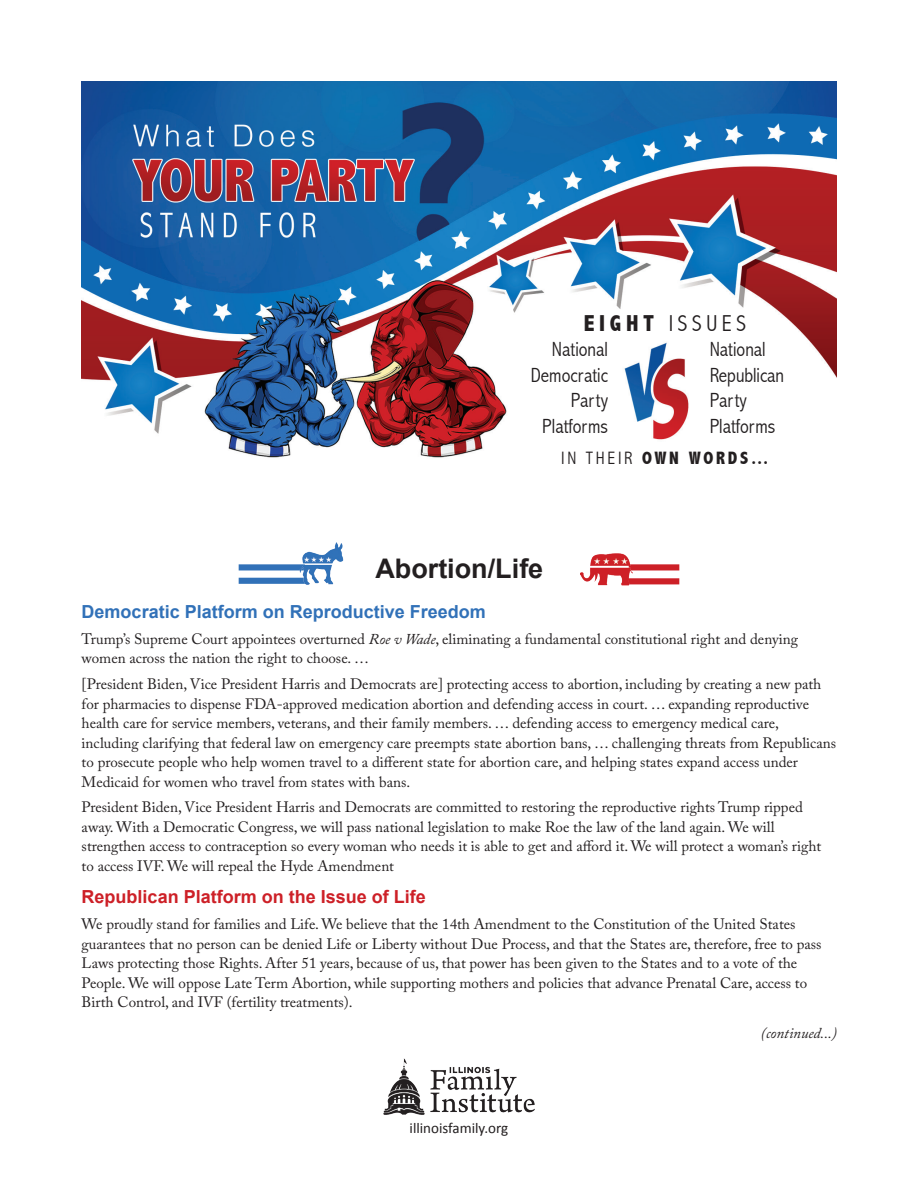
<style>
.page{position:relative;width:918px;height:1188px;background:#fff}
.page>*{position:absolute;margin:0;border:0;box-sizing:border-box;transform-origin:0 0}
.t1{font:700 27px "Arial";color:#231f20}
.t2{font:300 condensed 23.1px "Abadi";letter-spacing:.2em;color:#231f20}
.t3{font:300 condensed 20.55px/25.7px "Abadi";color:#231f20;text-align:right}
.t4{font:700 18px "Arial";color:#3171b8}
.t5{font:700 18px "Arial";color:#cd2027}
.t6{font:800 condensed 18px "Abadi";letter-spacing:.15em;color:#231f20}
.t7{font:15px/19.5px "Adobe Caslon Pro";color:#231f20}
.t8{font:15px "Calibri";color:#231f20}
.t9{font:italic 15px "Adobe Caslon Pro";color:#231f20}
.s1{font-weight:800}
.s2{font-weight:300}
.s3{font-style:italic}
</style>
<div class="page">
<img style="left:82px;top:82px;width:755px;height:376px">
<div style="left:239px;top:564px;width:66px;height:6px;background:#3171b8"></div>
<div style="left:239px;top:578px;width:67px;height:6px;background:#3171b8"></div>
<img style="left:299px;top:542px;width:44px;height:42px">
<div style="left:629px;top:564px;width:50px;height:6px;background:#cd2027"></div>
<div style="left:626px;top:578px;width:53px;height:6px;background:#cd2027"></div>
<img style="left:580px;top:553px;width:52px;height:33px">
<img style="left:383px;top:1058px;width:152px;height:57px">
<h2 class="t2" style="left:584px;top:310px;width:164px"><span class="s1">EIGHT</span> ISSUES</h2>
<h3 class="t3" style="left:710px;top:336px;width:76px;text-align:left">National<br>Republican<br>Party<br>Platforms</h3>
<p class="t6" style="left:561px;top:447px;width:209px"><span class="s2">IN THEIR</span> OWN WORDS…</p>
<h3 class="t3" style="left:531px;top:336px;width:79px">National<br>Democratic<br>Party<br>Platforms</h3>
<h1 class="t1" style="left:375px;top:551px;width:169px">Abortion/Life</h1>
<p class="t4" style="left:82px;top:599px;width:406px">Democratic Platform on Reproductive Freedom</p>
<p class="t7" style="left:82px;top:629px;width:718px">Trump’s Supreme Court appointees overturned <span class="s3">Roe v Wade</span>, eliminating a fundamental constitutional right and denying women across the nation the right to choose. …</p>
<p class="t7" style="left:82px;top:674px;width:756px">[President Biden, Vice President Harris and Democrats are] protecting access to abortion, including by creating a new path for pharmacies to dispense FDA-approved medication abortion and defending access in court. … expanding reproductive health care for service members, veterans, and their family members. … defending access to emergency medical care, including clarifying that federal law on emergency care preempts state abortion bans, … challenging threats from Republicans to prosecute people who help women travel to a different state for abortion care, and helping states expand access under Medicaid for women who travel from states with bans.</p>
<p class="t7" style="left:82px;top:798px;width:741px">President Biden, Vice President Harris and Democrats are committed to restoring the reproductive rights Trump ripped away. With a Democratic Congress, we will pass national legislation to make Roe the law of the land again. We will strengthen access to contraception so every woman who needs it is able to get and afford it. We will protect a woman’s right to access IVF. We will repeal the Hyde Amendment</p>
<p class="t5" style="left:82px;top:885px;width:346px">Republican Platform on the Issue of Life</p>
<p class="t7" style="left:82px;top:914px;width:741px">We proudly stand for families and Life. We believe that the 14th Amendment to the Constitution of the United States guarantees that no person can be denied Life or Liberty without Due Process, and that the States are, therefore, free to pass Laws protecting those Rights. After 51 years, because of us, that power has been given to the States and to a vote of the People. We will oppose Late Term Abortion, while supporting mothers and policies that advance Prenatal Care, access to Birth Control, and IVF (fertility treatments).</p>
<p class="t8" style="left:410px;top:1117px;width:100px">illinoisfamily.org</p>
<p class="t9" style="left:761px;top:1024px;width:78px">(continued...)</p>
</div>
